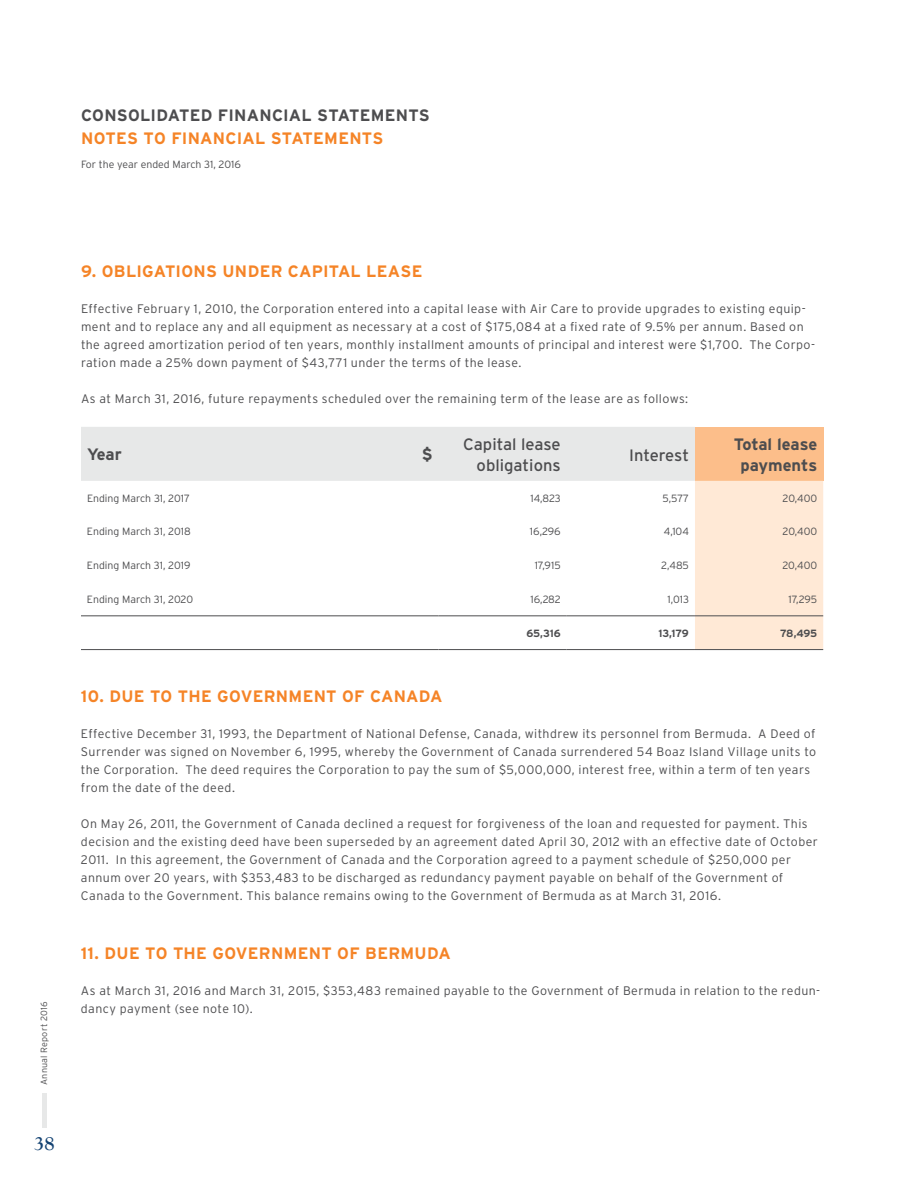
<style>
.page{position:relative;width:918px;height:1188px;background:#fff}
.page>*{position:absolute;margin:0;border:0;box-sizing:border-box;transform-origin:0 0}
.t1{font:700 20.25px "Goudy Old Style T";color:#144373}
.t2{font:700 16.5px "Interstate";letter-spacing:.015em;color:#f58427}
.t3{font:700 16.5px/21px "Interstate";letter-spacing:.005em;color:#4d4d4f;text-align:center}
.t4{font:16.5px/21px "Interstate";color:#4d4d4f;text-align:right}
.t5{font:300 12.3px/18px "Interstate";letter-spacing:.035em;color:#4d4d4f}
.t6{font:300 10.5px "Interstate";color:#4d4d4f}
.t7{font:700 10.5px "Interstate";letter-spacing:-.01em;color:#4d4d4f}
.t8{font:300 9px "Interstate";letter-spacing:.025em;color:#4d4d4f}
</style>
<div class="page">
<hr style="left:42px;top:1093px;width:4px;height:35px;background:#e7e8e8">
<svg style="left:81px;top:427px;width:742px;height:222px"></svg>
<hr style="left:81px;top:616px;width:357px;height:1px;background:#4d4d4f">
<hr style="left:438px;top:616px;width:129px;height:1px;background:#4d4d4f">
<hr style="left:567px;top:616px;width:128px;height:1px;background:#4d4d4f">
<hr style="left:695px;top:616px;width:128px;height:1px;background:#4d4d4f">
<hr style="left:81px;top:649px;width:357px;height:1px;background:#4d4d4f">
<hr style="left:438px;top:649px;width:129px;height:1px;background:#4d4d4f">
<hr style="left:567px;top:649px;width:128px;height:1px;background:#4d4d4f">
<hr style="left:695px;top:649px;width:128px;height:1px;background:#4d4d4f">
<h2 class="t3" style="left:81px;top:105px;width:350px">CONSOLIDATED FINANCIAL STATEMENTS</h2>
<h2 class="t2" style="left:81px;top:129px;width:304px">NOTES TO FINANCIAL STATEMENTS</h2>
<p class="t6" style="left:81px;top:158px;width:161px">For the year ended March 31, 2016</p>
<p class="t8" style="left:39px;top:1085px;width:85px;rotate:-90deg">Annual Report 2016</p>
<h1 class="t1" style="left:34px;top:1132px;width:22px">38</h1>
<h2 class="t2" style="left:81px;top:262px;width:343px">9. OBLIGATIONS UNDER CAPITAL LEASE</h2>
<p class="t5" style="left:81px;top:299px;width:736px">Effective February 1, 2010, the Corporation entered into a capital lease with Air Care to provide upgrades to existing equip&shy;ment and to replace any and all equipment as necessary at a cost of $175,084 at a fixed rate of 9.5% per annum. Based on the agreed amortization period of ten years, monthly installment amounts of principal and interest were $1,700. The Corpo&shy;ration made a 25% down payment of $43,771 under the terms of the lease.</p>
<p class="t5" style="left:81px;top:389px;width:609px">As at March 31, 2016, future repayments scheduled over the remaining term of the lease are as follows:</p>
<h2 class="t3" style="left:87px;top:444px;width:36px">Year</h2>
<h2 class="t3" style="left:422px;top:444px;width:12px">$</h2>
<h2 class="t4" style="left:463px;top:434px;width:99px">Capital lease obligations</h2>
<h2 class="t4" style="left:629px;top:444px;width:61px">Interest</h2>
<h2 class="t3" style="left:734px;top:434px;width:85px">Total lease payments</h2>
<p class="t6" style="left:87px;top:492px;width:104px">Ending March 31, 2017</p>
<p class="t6" style="left:530px;top:492px;width:32px">14,823</p>
<p class="t6" style="left:663px;top:492px;width:28px">5,577</p>
<p class="t6" style="left:783px;top:492px;width:36px">20,400</p>
<p class="t6" style="left:87px;top:526px;width:105px">Ending March 31, 2018</p>
<p class="t6" style="left:530px;top:526px;width:32px">16,296</p>
<p class="t6" style="left:664px;top:526px;width:27px">4,104</p>
<p class="t6" style="left:783px;top:526px;width:36px">20,400</p>
<p class="t6" style="left:87px;top:559px;width:105px">Ending March 31, 2019</p>
<p class="t6" style="left:535px;top:559px;width:28px">17,915</p>
<p class="t6" style="left:661px;top:559px;width:29px">2,485</p>
<p class="t6" style="left:783px;top:559px;width:36px">20,400</p>
<p class="t6" style="left:87px;top:593px;width:108px">Ending March 31, 2020</p>
<p class="t6" style="left:530px;top:593px;width:32px">16,282</p>
<p class="t6" style="left:667px;top:593px;width:23px">1,013</p>
<p class="t6" style="left:788px;top:593px;width:30px">17,295</p>
<p class="t7" style="left:526px;top:627px;width:36px">65,316</p>
<p class="t7" style="left:659px;top:627px;width:32px">13,179</p>
<p class="t7" style="left:780px;top:627px;width:39px">78,495</p>
<h2 class="t2" style="left:81px;top:687px;width:363px">10. DUE TO THE GOVERNMENT OF CANADA</h2>
<p class="t5" style="left:81px;top:725px;width:737px">Effective December 31, 1993, the Department of National Defense, Canada, withdrew its personnel from Bermuda. A Deed of Surrender was signed on November 6, 1995, whereby the Government of Canada surrendered 54 Boaz Island Village units to the Corporation. The deed requires the Corporation to pay the sum of $5,000,000, interest free, within a term of ten years from the date of the deed.</p>
<p class="t5" style="left:81px;top:815px;width:738px">On May 26, 2011, the Government of Canada declined a request for forgiveness of the loan and requested for payment. This decision and the existing deed have been superseded by an agreement dated April 30, 2012 with an effective date of October 2011. In this agreement, the Government of Canada and the Corporation agreed to a payment schedule of $250,000 per annum over 20 years, with $353,483 to be discharged as redundancy payment payable on behalf of the Government of Canada to the Government. This balance remains owing to the Government of Bermuda as at March 31, 2016.</p>
<h2 class="t2" style="left:81px;top:944px;width:371px">11. DUE TO THE GOVERNMENT OF BERMUDA</h2>
<p class="t5" style="left:81px;top:981px;width:741px">As at March 31, 2016 and March 31, 2015, $353,483 remained payable to the Government of Bermuda in relation to the redun&shy;dancy payment (see note 10).</p>
</div>
